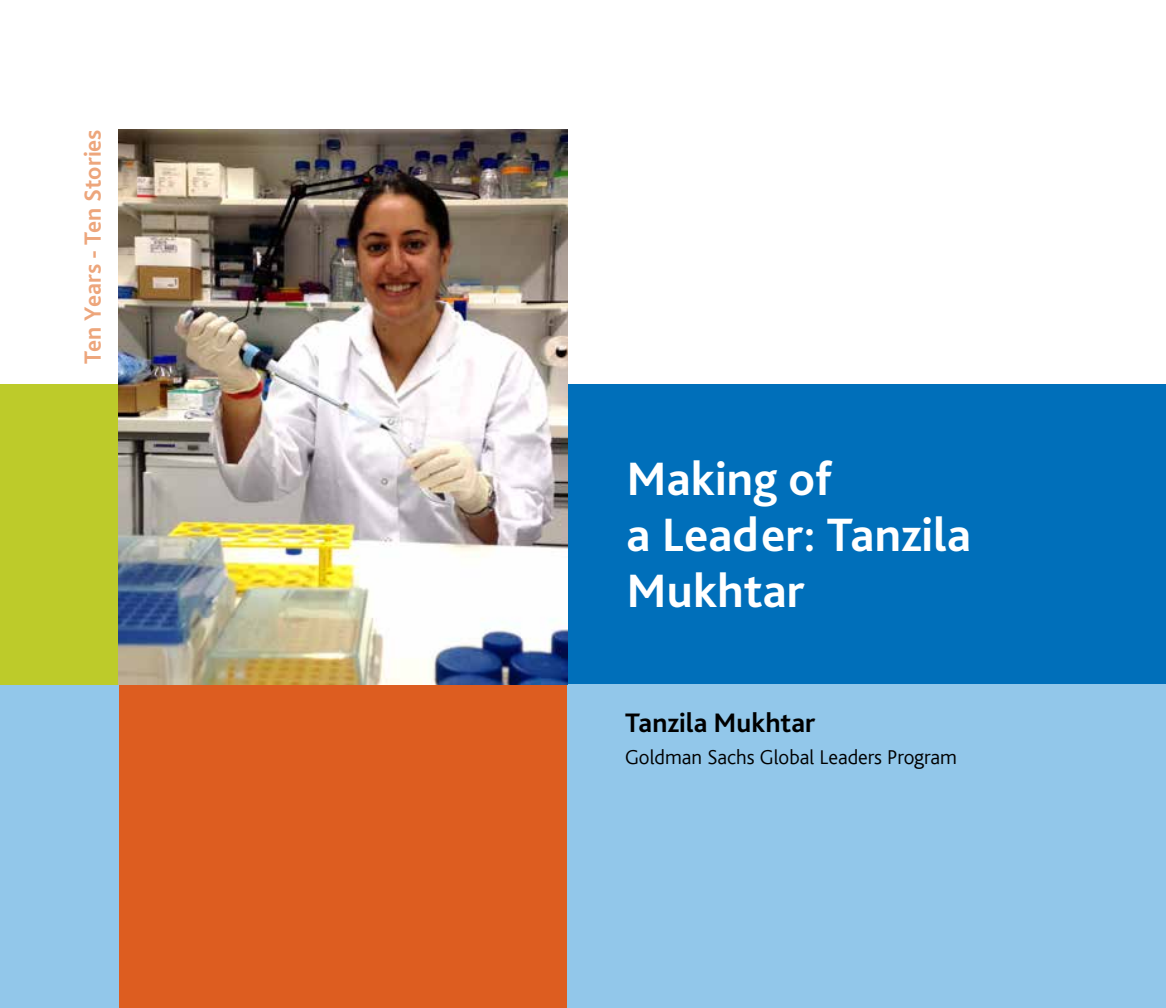
<style>
.page{position:relative;width:1166px;height:1008px;background:#fff}
.page>*{position:absolute;margin:0;border:0;box-sizing:border-box;transform-origin:0 0}
.t1{font:700 49px/56px "Bliss Pro";color:#fff}
.t2{font:700 28px "Bliss Pro";color:#000}
.t3{font:700 24.5px "Bliss Pro";color:#eda67c}
.t4{font:300 21px "Bliss";color:#000}
</style>
<div class="page">
<div style="left:0;top:684px;width:119px;height:324px;background:#92c7ea"></div>
<div style="left:119px;top:684px;width:448px;height:324px;background:#dd5d20"></div>
<div style="left:567px;top:384px;width:599px;height:300px;background:#006fba"></div>
<div style="left:567px;top:684px;width:599px;height:324px;background:#92c7ea"></div>
<div style="left:0;top:384px;width:119px;height:300px;background:#bdcb2a"></div>
<img style="left:119px;top:129px;width:448px;height:555px">
<p class="t3" style="left:78px;top:364px;width:236px;rotate:-90deg">Ten Years - Ten Stories</p>
<h1 class="t1" style="left:626px;top:450px;width:346px">Making of<br>a Leader: Tanzila<br>Mukhtar</h1>
<h2 class="t2" style="left:625px;top:705px;width:192px">Tanzila Mukhtar</h2>
<p class="t4" style="left:625px;top:746px;width:333px">Goldman Sachs Global Leaders Program</p>
</div>
